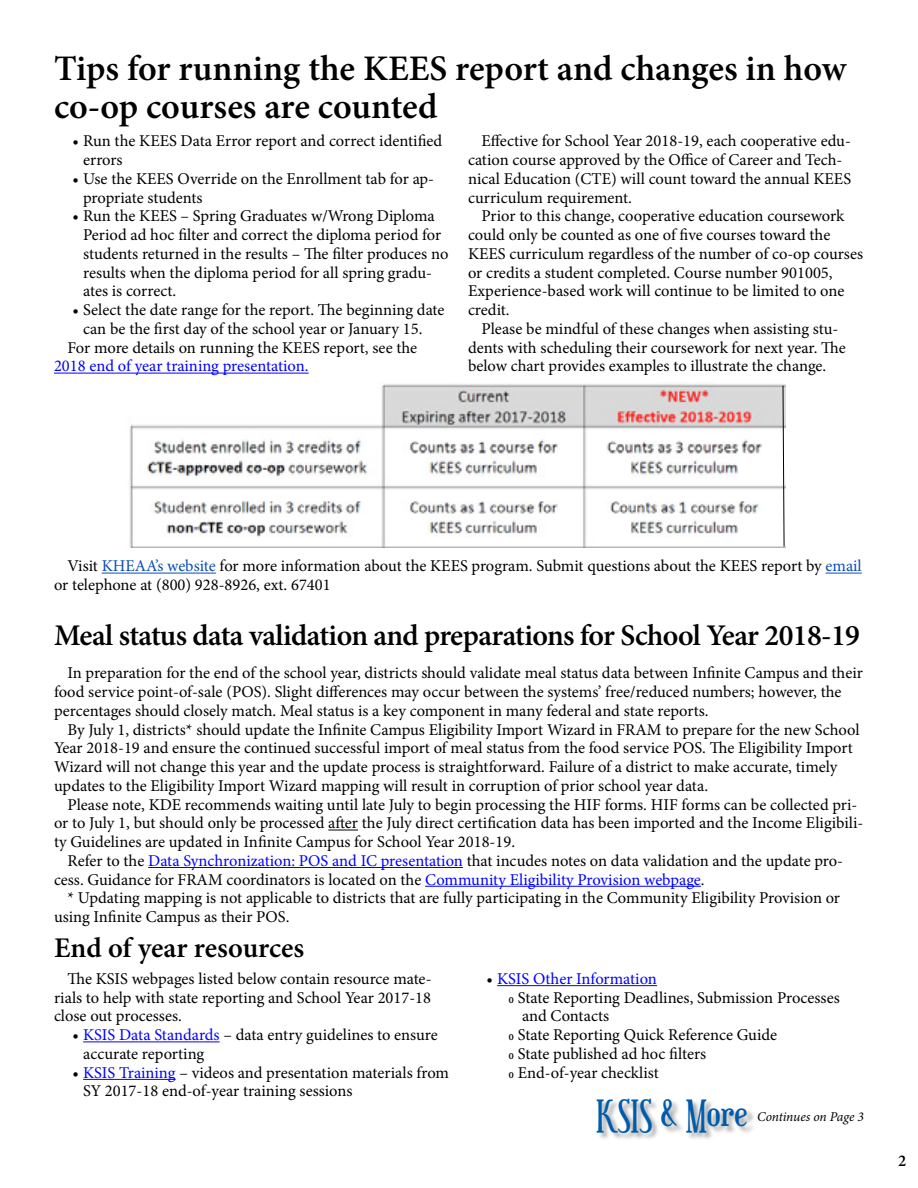
<style>
.page{position:relative;width:918px;height:1188px;background:#fff}
.page>*{position:absolute;margin:0;border:0;box-sizing:border-box;transform-origin:0 0}
.t1{font:600 36px/37.5px "Minion Pro";color:#000}
.t2{font:36px "Euphorigenic";color:#005cab}
.t3{font:600 30px "Minion Pro";letter-spacing:-.02em;color:#000}
.t4{font:600 28.5px "Minion Pro";color:#000}
.t5{font:16.5px/18.8px "Minion Pro";color:#000}
.t6{font:16.5px "Minion Pro";color:#00f}
.t7{font:600 16.5px "Minion Pro";color:#000}
.t8{font:italic 13.5px "Minion Pro";letter-spacing:-.01em;color:#000}
.s1{color:#0b4cb4}
.s2{color:#00f}
.s3{color:#000}
</style>
<div class="page">
<div style="left:597px;top:1101px;width:158px;height:39px;background:#000;opacity:.34"></div>
<hr style="left:328px;top:830px;width:30px;height:1px;background:#000">
<hr style="left:148px;top:867px;width:315px;height:1px;background:#00f">
<hr style="left:425px;top:886px;width:276px;height:1px;background:#00f">
<hr style="left:54px;top:373px;width:255px;height:1px;background:#00f">
<img style="left:129px;top:383px;width:656px;height:165px">
<hr style="left:83px;top:1041px;width:137px;height:1px;background:#00f">
<hr style="left:83px;top:1079px;width:93px;height:1px;background:#00f">
<hr style="left:497px;top:985px;width:160px;height:1px;background:#00f">
<svg style="left:782px;top:385px;width:3px;height:162px"></svg>
<hr style="left:102px;top:573px;width:114px;height:1px;background:#0b4cb4">
<hr style="left:826px;top:573px;width:36px;height:1px;background:#0b4cb4">
<h1 class="t1" style="left:54px;top:50px;width:794px">Tips for running the KEES report and changes in how co-op courses are counted</h1>
<p class="t5" style="left:83px;top:132px;width:361px;text-indent:-11px">• Run the KEES Data Error report and correct identified errors</p>
<p class="t5" style="left:83px;top:169px;width:352px;text-indent:-11px">• Use the KEES Override on the Enrollment tab for ap&shy;propriate students</p>
<p class="t5" style="left:83px;top:207px;width:367px;text-indent:-11px">• Run the KEES – Spring Graduates w/Wrong Diploma Period ad hoc filter and correct the diploma period for students returned in the results – The filter produces no results when the diploma period for all spring gradu&shy;ates is correct.</p>
<p class="t5" style="left:72px;top:301px;width:374px">• Select the date range for the report. The beginning date</p>
<p class="t5" style="left:83px;top:319px;width:341px">can be the first day of the school year or January 15.</p>
<p class="t5" style="left:68px;top:338px;width:351px">For more details on running the KEES report, see the</p>
<p class="t6" style="left:54px;top:355px;width:256px">2018 end of year training presentation.</p>
<p class="t5" style="left:468px;top:132px;width:385px;text-indent:13px">Effective for School Year 2018-19, each cooperative edu&shy;cation course approved by the Office of Career and Tech&shy;nical Education (CTE) will count toward the annual KEES curriculum requirement.</p>
<p class="t5" style="left:482px;top:207px;width:364px">Prior to this change, cooperative education coursework</p>
<p class="t5" style="left:468px;top:226px;width:364px">could only be counted as one of five courses toward the</p>
<p class="t5" style="left:468px;top:244px;width:397px">KEES curriculum regardless of the number of co-op courses</p>
<p class="t5" style="left:468px;top:263px;width:366px">or credits a student completed. Course number 901005,</p>
<p class="t5" style="left:468px;top:282px;width:378px">Experience-based work will continue to be limited to one</p>
<p class="t5" style="left:468px;top:301px;width:43px">credit.</p>
<p class="t5" style="left:482px;top:319px;width:358px">Please be mindful of these changes when assisting stu-</p>
<p class="t5" style="left:468px;top:338px;width:379px">dents with scheduling their coursework for next year. The</p>
<p class="t5" style="left:468px;top:357px;width:360px">below chart provides examples to illustrate the change.</p>
<p class="t5" style="left:54px;top:557px;width:809px;text-indent:13px">Visit <span class="s1">KHEAA’s website</span> for more information about the KEES program. Submit questions about the KEES report by <span class="s1">email </span>or telephone at (800) 928-8926, ext. 67401</p>
<h2 class="t3" style="left:54px;top:615px;width:808px">Meal status data validation and preparations for School Year 2018-19</h2>
<p class="t5" style="left:54px;top:664px;width:810px;text-indent:13px">In preparation for the end of the school year, districts should validate meal status data between Infinite Campus and their food service point-of-sale (POS). Slight differences may occur between the systems’ free/reduced numbers; however, the percentages should closely match. Meal status is a key component in many federal and state reports.</p>
<p class="t5" style="left:54px;top:720px;width:807px;text-indent:13px">By July 1, districts* should update the Infinite Campus Eligibility Import Wizard in FRAM to prepare for the new School Year 2018-19 and ensure the continued successful import of meal status from the food service POS. The Eligibility Import Wizard will not change this year and the update process is straightforward. Failure of a district to make accurate, timely updates to the Eligibility Import Wizard mapping will result in corruption of prior school year data.</p>
<p class="t5" style="left:54px;top:795px;width:811px;text-indent:13px">Please note, KDE recommends waiting until late July to begin processing the HIF forms. HIF forms can be collected pri&shy;or to July 1, but should only be processed after the July direct certification data has been imported and the Income Eligibili&shy;ty Guidelines are updated in Infinite Campus for School Year 2018-19.</p>
<p class="t5" style="left:54px;top:851px;width:791px;text-indent:13px">Refer to the <span class="s2">Data Synchronization: POS and IC presentation</span> that incudes notes on data validation and the update pro&shy;cess. Guidance for FRAM coordinators is located on the <span class="s2">Community Eligibility Provision webpage</span>.</p>
<p class="t5" style="left:54px;top:889px;width:788px;text-indent:13px">* Updating mapping is not applicable to districts that are fully participating in the Community Eligibility Provision or using Infinite Campus as their POS.</p>
<h3 class="t4" style="left:54px;top:928px;width:252px">End of year resources</h3>
<p class="t5" style="left:54px;top:969px;width:379px;text-align:justify;text-indent:13px">The KSIS webpages listed below contain resource mate&shy;rials to help with state reporting and School Year 2017-18 close out processes.</p>
<p class="t5" style="left:83px;top:1026px;width:356px;text-indent:-11px">• <span class="s2">KSIS Data Standards</span> – data entry guidelines to ensure accurate reporting</p>
<p class="t5" style="left:83px;top:1063px;width:367px;text-indent:-11px">• <span class="s2">KSIS Training</span> – videos and presentation materials from<br>SY 2017-18 end-of-year training sessions</p>
<p class="t6" style="left:486px;top:968px;width:172px"><span class="s3">•</span> KSIS Other Information</p>
<p class="t5" style="left:509px;top:988px;width:333px">0 State Reporting Deadlines, Submission Processes</p>
<p class="t5" style="left:522px;top:1007px;width:89px">and Contacts</p>
<p class="t5" style="left:509px;top:1026px;width:270px">0 State Reporting Quick Reference Guide</p>
<p class="t5" style="left:509px;top:1044px;width:199px">0 State published ad hoc filters</p>
<p class="t5" style="left:509px;top:1063px;width:152px">0 End-of-year checklist</p>
<h1 class="t2" style="left:596px;top:1091px;width:153px">KSIS &amp; More</h1>
<p class="t8" style="left:757px;top:1108px;width:108px">Continues on Page 3</p>
<p class="t7" style="left:898px;top:1149px;width:10px">2</p>
</div>
